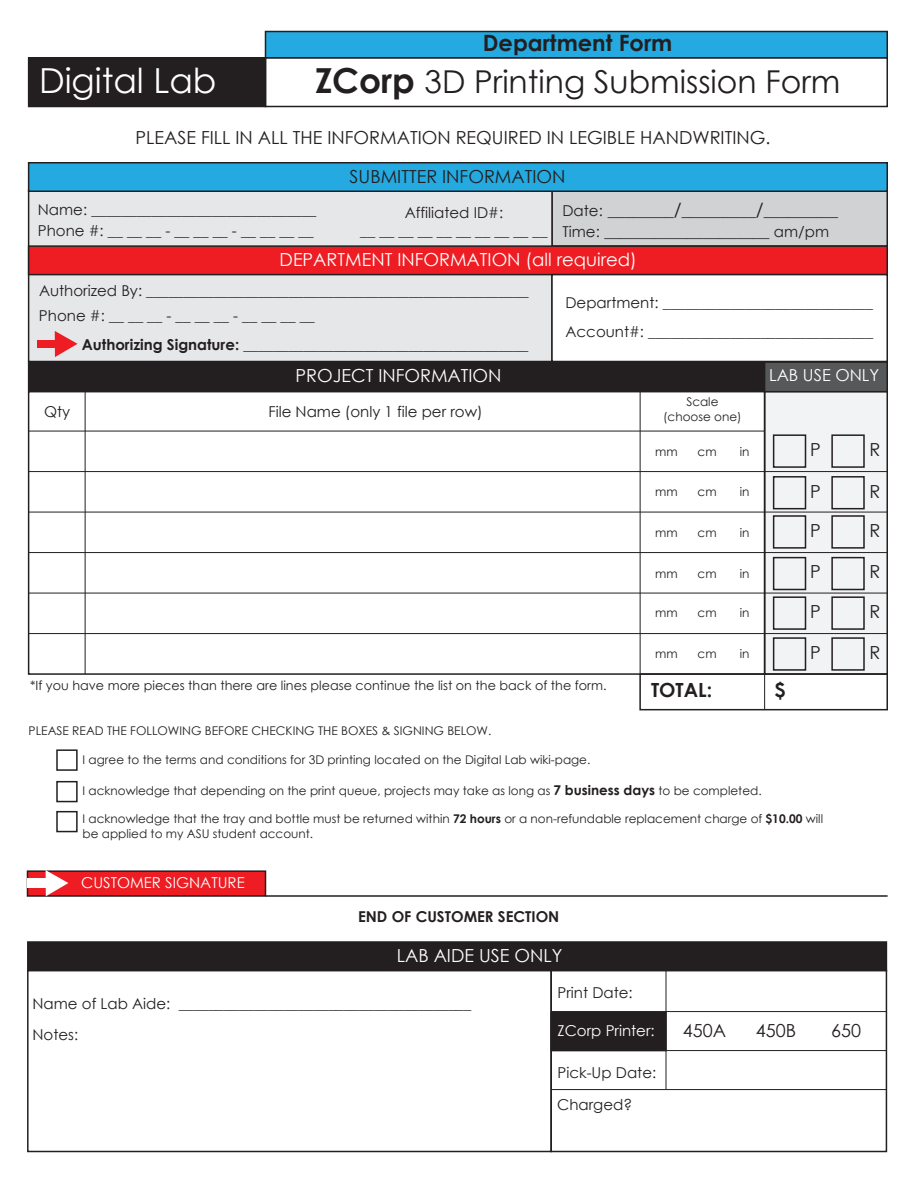
<style>
.page{position:relative;width:918px;height:1188px;background:#fff}
.page>*{position:absolute;margin:0;border:0;box-sizing:border-box;transform-origin:0 0}
.t1{font:34.5px "Century Gothic";color:#fff}
.t2{font:31.5px "Century Gothic";color:#231f20}
.t3{font:700 22.5px "Century Gothic";color:#231f20}
.t4{font:700 19.5px "Century Gothic";color:#231f20}
.t5{font:18px "Century Gothic";color:#231f20}
.t6{font:18px "Century Gothic";color:#fff}
.t7{font:16.5px/20.9px "Century Gothic";color:#231f20}
.t8{font:16.5px "Century Gothic";color:#fff}
.t9{font:15px/21px "Century Gothic";color:#231f20}
.t10{font:15px "Century Gothic";color:#fff}
.t11{font:700 15px "Century Gothic";color:#231f20}
.t12{font:12.75px "Century Gothic";color:#231f20}
.t13{font:12px/14.4px "Century Gothic";color:#231f20;text-align:center}
.s1{font-weight:700;font-size:34.5px}
.s2{font-size:15px}
.s3{font-size:18px}
.s4{font-weight:700}
.s5{font-weight:700;font-size:13.5px}
</style>
<div class="page">
<hr style="left:29px;top:431px;width:858px;height:1px;background:#231f20">
<div style="left:550px;top:1012px;width:117px;height:39px;background:#231f20"></div>
<div style="left:764px;top:391px;width:124px;height:284px;background:#f2f3f4;border:2px solid #231f20"></div>
<div style="left:28px;top:57px;width:238px;height:50px;background:#231f20"></div>
<div style="left:265px;top:57px;width:623px;height:50px;border:2px solid #231f20"></div>
<div style="left:28px;top:361px;width:737px;height:30px;background:#231f20"></div>
<div style="left:764px;top:361px;width:124px;height:31px;background:#57585a;border:2px solid #231f20"></div>
<hr style="left:29px;top:471px;width:859px;height:1px;background:#231f20">
<hr style="left:29px;top:512px;width:859px;height:1px;background:#231f20">
<hr style="left:29px;top:552px;width:859px;height:1px;background:#231f20">
<hr style="left:29px;top:593px;width:859px;height:1px;background:#231f20">
<hr style="left:85px;top:391px;width:1px;height:283px;background:#231f20">
<div style="left:28px;top:391px;width:737px;height:284px;border:2px solid #231f20"></div>
<div style="left:773px;top:434px;width:33px;height:34px;border:2px solid #231f20"></div>
<div style="left:831px;top:434px;width:34px;height:34px;border:2px solid #231f20"></div>
<div style="left:773px;top:476px;width:33px;height:33px;border:2px solid #231f20"></div>
<div style="left:831px;top:476px;width:34px;height:33px;border:2px solid #231f20"></div>
<div style="left:773px;top:515px;width:33px;height:34px;border:2px solid #231f20"></div>
<div style="left:831px;top:515px;width:34px;height:34px;border:2px solid #231f20"></div>
<div style="left:773px;top:557px;width:33px;height:33px;border:2px solid #231f20"></div>
<div style="left:831px;top:557px;width:34px;height:33px;border:2px solid #231f20"></div>
<div style="left:773px;top:596px;width:33px;height:34px;border:2px solid #231f20"></div>
<div style="left:831px;top:596px;width:34px;height:34px;border:2px solid #231f20"></div>
<div style="left:773px;top:637px;width:33px;height:34px;border:2px solid #231f20"></div>
<div style="left:831px;top:637px;width:34px;height:34px;border:2px solid #231f20"></div>
<hr style="left:640px;top:392px;width:1px;height:282px;background:#231f20">
<div style="left:56px;top:749px;width:22px;height:22px;border:2px solid #231f20"></div>
<div style="left:56px;top:781px;width:22px;height:21px;border:2px solid #231f20"></div>
<div style="left:27px;top:870px;width:239px;height:27px;background:#ee1d23;border:2px solid #231f20"></div>
<hr style="left:266px;top:895px;width:622px;height:2px;background:#231f20">
<svg style="left:46px;top:870px;width:22px;height:26px"></svg>
<div style="left:27px;top:879px;width:19px;height:9px;background:#fff"></div>
<div style="left:27px;top:970px;width:525px;height:182px;border:2px solid #231f20"></div>
<div style="left:27px;top:941px;width:860px;height:30px;background:#231f20;border:2px solid #231f20"></div>
<div style="left:550px;top:970px;width:337px;height:182px;border:2px solid #231f20"></div>
<hr style="left:551px;top:1011px;width:335px;height:1px;background:#231f20">
<hr style="left:551px;top:1050px;width:335px;height:1px;background:#231f20">
<div style="left:639px;top:673px;width:249px;height:37px;border:2px solid #231f20"></div>
<hr style="left:764px;top:673px;width:1px;height:37px;background:#231f20">
<div style="left:56px;top:811px;width:22px;height:21px;border:2px solid #231f20"></div>
<hr style="left:551px;top:1089px;width:335px;height:1px;background:#231f20">
<hr style="left:666px;top:970px;width:1px;height:120px;background:#231f20">
<div style="left:265px;top:31px;width:623px;height:27px;background:#24aae1;border:2px solid #231f20"></div>
<hr style="left:29px;top:633px;width:859px;height:1px;background:#231f20">
<div style="left:551px;top:190px;width:337px;height:57px;background:#d1d2d4"></div>
<div style="left:28px;top:190px;width:525px;height:172px;background:#e6e7e9;border:2px solid #231f20"></div>
<div style="left:28px;top:245px;width:860px;height:30px;background:#ee1d23;border:2px solid #231f20"></div>
<div style="left:551px;top:274px;width:337px;height:88px;background:#fff;border:2px solid #231f20"></div>
<svg style="left:55px;top:331px;width:23px;height:26px"></svg>
<div style="left:37px;top:340px;width:18px;height:8px;background:#ee1d23"></div>
<div style="left:28px;top:162px;width:860px;height:30px;background:#24aae1;border:2px solid #231f20"></div>
<h3 class="t3" style="left:483px;top:26px;width:191px">Department Form</h3>
<h1 class="t1" style="left:39px;top:56px;width:179px">Digital Lab</h1>
<h2 class="t2" style="left:315px;top:60px;width:527px"><span class="s1">ZCorp</span> 3D Printing Submission Form</h2>
<p class="t5" style="left:136px;top:125px;width:636px">PLEASE FILL IN ALL THE INFORMATION REQUIRED IN LEGIBLE HANDWRITING.</p>
<p class="t5" style="left:350px;top:164px;width:217px">SUBMITTER INFORMATION</p>
<p class="t9" style="left:360px;top:203px;width:189px;line-height:18px;text-align:center">Affiliated ID#:<br>__ __ __ __ __ __ __ __ __ __</p>
<p class="t7" style="left:562px;top:199px;width:277px"><span class="s2">Date:</span> ________<span class="s3">/</span>_________<span class="s3">/</span>_________<br><span class="s2">Time:</span> ____________________ <span class="s2">am/pm</span></p>
<p class="t9" style="left:38px;top:199px;width:280px">Name: ______________________________<br>Phone #: __ __ __ - __ __ __ - __ __ __ __</p>
<p class="t6" style="left:280px;top:247px;width:359px">DEPARTMENT INFORMATION (all required)</p>
<p class="t9" style="left:39px;top:280px;width:491px">Authorized By: ___________________________________________________</p>
<p class="t9" style="left:82px;top:334px;width:448px"><span class="s4">Authorizing Signature:</span> ______________________________________</p>
<p class="t9" style="left:566px;top:288px;width:309px;line-height:28.5px">Department: ____________________________<br>Account#: ______________________________</p>
<p class="t9" style="left:39px;top:305px;width:277px">Phone #: __ __ __ - __ __ __ - __ __ __ __</p>
<p class="t6" style="left:296px;top:363px;width:208px">PROJECT INFORMATION</p>
<p class="t8" style="left:769px;top:363px;width:112px">LAB USE ONLY</p>
<p class="t9" style="left:44px;top:400px;width:28px">Qty</p>
<p class="t9" style="left:268px;top:400px;width:216px">File Name (only 1 file per row)</p>
<p class="t12" style="left:30px;top:676px;width:578px">*If you have more pieces than there are lines please continue the list on the back of the form.</p>
<p class="t13" style="left:663px;top:394px;width:80px">Scale (choose one)</p>
<p class="t13" style="left:655px;top:444px;width:24px">mm</p>
<p class="t13" style="left:698px;top:444px;width:21px">cm</p>
<p class="t13" style="left:740px;top:444px;width:11px">in</p>
<p class="t13" style="left:655px;top:484px;width:24px">mm</p>
<p class="t13" style="left:698px;top:484px;width:21px">cm</p>
<p class="t13" style="left:740px;top:484px;width:11px">in</p>
<p class="t13" style="left:655px;top:525px;width:24px">mm</p>
<p class="t13" style="left:698px;top:525px;width:21px">cm</p>
<p class="t13" style="left:740px;top:525px;width:11px">in</p>
<p class="t13" style="left:655px;top:566px;width:24px">mm</p>
<p class="t13" style="left:698px;top:566px;width:21px">cm</p>
<p class="t13" style="left:740px;top:566px;width:11px">in</p>
<p class="t13" style="left:655px;top:605px;width:24px">mm</p>
<p class="t13" style="left:698px;top:605px;width:21px">cm</p>
<p class="t13" style="left:740px;top:605px;width:11px">in</p>
<p class="t13" style="left:655px;top:646px;width:24px">mm</p>
<p class="t13" style="left:698px;top:646px;width:21px">cm</p>
<p class="t13" style="left:740px;top:646px;width:11px">in</p>
<h3 class="t4" style="left:651px;top:676px;width:63px">TOTAL:</h3>
<h3 class="t4" style="left:775px;top:676px;width:12px">$</h3>
<p class="t5" style="left:810px;top:437px;width:12px">P</p>
<p class="t5" style="left:870px;top:437px;width:12px">R</p>
<p class="t5" style="left:810px;top:478px;width:12px">P</p>
<p class="t5" style="left:870px;top:478px;width:12px">R</p>
<p class="t5" style="left:810px;top:518px;width:12px">P</p>
<p class="t5" style="left:870px;top:518px;width:12px">R</p>
<p class="t5" style="left:810px;top:559px;width:12px">P</p>
<p class="t5" style="left:870px;top:559px;width:12px">R</p>
<p class="t5" style="left:810px;top:599px;width:12px">P</p>
<p class="t5" style="left:870px;top:599px;width:12px">R</p>
<p class="t5" style="left:810px;top:640px;width:12px">P</p>
<p class="t5" style="left:870px;top:640px;width:12px">R</p>
<p class="t13" style="left:29px;top:724px;width:464px">PLEASE READ THE FOLLOWING BEFORE CHECKING THE BOXES &amp; SIGNING BELOW.</p>
<p class="t13" style="left:83px;top:752px;width:509px">I agree to the terms and conditions for 3D printing located on the Digital Lab wiki-page.</p>
<p class="t13" style="left:83px;top:783px;width:681px">I acknowledge that depending on the print queue, projects may take as long as <span class="s5">7 business days</span> to be completed.</p>
<p class="t13" style="left:83px;top:812px;width:742px;text-align:left">I acknowledge that the tray and bottle must be returned within <span class="s4">72 hours</span> or a non-refundable replacement charge of <span class="s4">$10.00</span> will be applied to my ASU student account.</p>
<p class="t10" style="left:81px;top:872px;width:165px">CUSTOMER SIGNATURE</p>
<p class="t11" style="left:358px;top:905px;width:203px">END OF CUSTOMER SECTION</p>
<p class="t6" style="left:397px;top:943px;width:167px">LAB AIDE USE ONLY</p>
<p class="t9" style="left:33px;top:993px;width:440px">Name of Lab Aide: _______________________________________</p>
<p class="t9" style="left:33px;top:1024px;width:47px">Notes:</p>
<p class="t9" style="left:558px;top:982px;width:77px">Print Date:</p>
<p class="t10" style="left:558px;top:1020px;width:99px">ZCorp Printer:</p>
<p class="t9" style="left:558px;top:1062px;width:100px">Pick-Up Date:</p>
<p class="t9" style="left:557px;top:1094px;width:77px">Charged?</p>
<p class="t5" style="left:683px;top:1018px;width:45px">450A</p>
<p class="t5" style="left:756px;top:1018px;width:42px">450B</p>
<p class="t5" style="left:831px;top:1018px;width:31px">650</p>
</div>
